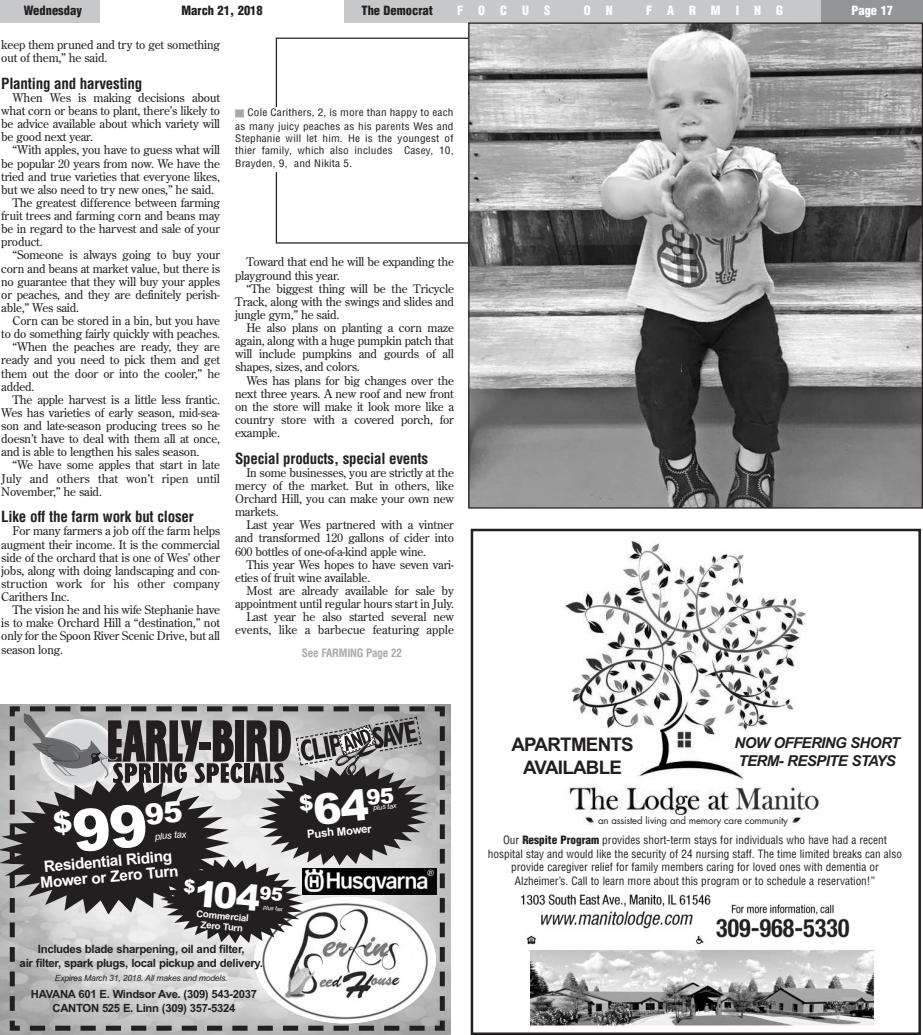
<style>
.page{position:relative;width:923px;height:1035px;background:#fff}
.page>*{position:absolute;margin:0;border:0;box-sizing:border-box;transform-origin:0 0}
.t1{font:900 29.12px "Arial";color:#fff}
.t2{font:900 21.38px "Arial";color:#fff}
.t3{font:700 18.75px/22.5px "Arial";letter-spacing:-.04em;color:#231f20;text-align:center}
.t4{font:900 18px "Arial";color:#fff}
.t5{font:700 15.5px/15.5px "Arial";color:#fff;text-align:center}
.t6{font:700 condensed 15px "Helvetica";letter-spacing:-.015em;color:#231f20}
.t7{font:italic 700 15px/18px "Arial";letter-spacing:-.04em;color:#231f20}
.t8{font:900 condensed 12.5px "Helvetica";color:#231f20}
.t9{font:900 condensed 12.5px "Helvetica";letter-spacing:1.2em;color:#fff}
.t10{font:11.88px/13.1px "Century Old Style";letter-spacing:-.015em;color:#231f20;text-align:justify}
.t11{font:11.88px "Century Old Style";letter-spacing:.005em;color:#231f20}
.t12{font:700 11.5px/13.8px "Arial";letter-spacing:-.03em;color:#231f20;text-align:center}
.t13{font:700 11.38px "Arial";color:#fff}
.t14{font:condensed 11.25px/13.5px "Helvetica";color:#231f20;text-align:center}
.t15{font:700 11.25px/13.5px "Arial";letter-spacing:-.03em;color:#231f20;text-align:center}
.t16{font:700 condensed 11.25px "Helvetica";letter-spacing:-.025em;color:#a7a9ac}
.t17{font:condensed 10.12px/12.2px "Helvetica";letter-spacing:.015em;color:#231f20;scale:1.11 1}
.t18{font:italic 9.75px "Arial";color:#fff}
.t19{font:9.62px "Futura";letter-spacing:-.02em;color:#231f20}
.t20{font:700 9.62px/10.8px "Arial";color:#fff;text-align:center}
.t21{font:8.88px "Helvetica";color:#fff}
.t22{font:italic 8.62px "Arial";letter-spacing:-.03em;color:#231f20}
.t23{font:italic 7.12px "Arial";color:#fff}
.t24{font:italic 6px "Arial";color:#fff}
.s1{color:#a7a9ac}
.s2{font-size:42.62px;color:#231f20}
.s3{font-size:42.62px}
.s4{font-size:58.12px;color:#231f20}
.s5{font-size:58.12px}
.s6{font-size:36px;color:#231f20}
.s7{font-size:36px}
.s8{font-weight:900}
</style>
<div class="page">
<div style="left:0;top:0;width:922px;height:22px;background:#c6c8ca"></div>
<div style="left:101px;top:0;width:243px;height:22px;background:#fff"></div>
<div style="left:821px;top:0;width:101px;height:22px;background:#939598"></div>
<div style="left:470px;top:529px;width:450px;height:506px;border:2px solid #231f20"></div>
<img style="left:563px;top:540px;width:257px;height:288px">
<img style="left:716px;top:904px;width:133px;height:34px">
<img style="left:521px;top:894px;width:189px;height:51px">
<div style="left:539px;top:933px;width:153px;height:13px;background:#fff"></div>
<img style="left:530px;top:950px;width:343px;height:76px">
<div style="left:594px;top:816px;width:197px;height:11px;background:#fff"></div>
<svg style="left:0;top:705px;width:447px;height:328px;background:#908f8f"></svg>
<img style="left:302px;top:869px;width:134px;height:26px">
<div style="left:276px;top:38px;width:228px;height:206px;border:1px solid #231f20"></div>
<div style="left:234px;top:108px;width:221px;height:64px;background:#fff"></div>
<img style="left:470px;top:24px;width:450px;height:483px">
<p class="t8" style="left:181px;top:5px;width:83px">March 21, 2018</p>
<p class="t9" style="left:457px;top:5px;width:95px">FOCUS</p>
<p class="t9" style="left:584px;top:5px;width:30px">O N</p>
<p class="t9" style="left:646px;top:5px;width:138px">FARMING</p>
<p class="t9" style="left:851px;top:5px;width:43px">Page 17</p>
<p class="t8" style="left:24px;top:5px;width:60px">Wednesday</p>
<p class="t8" style="left:361px;top:5px;width:73px">The Democrat</p>
<p class="t10" style="left:1px;top:39px;width:220px">keep them pruned and try to get something out of them,” he said.</p>
<p class="t6" style="left:1px;top:78px;width:143px">Planting and harvesting</p>
<p class="t10" style="left:1px;top:92px;width:220px;text-indent:11px">When Wes is making decisions about what corn or beans to plant, there’s likely to be advice available about which variety will be good next year.</p>
<p class="t10" style="left:13px;top:144px;width:209px">“With apples, you have to guess what will</p>
<p class="t10" style="left:1px;top:158px;width:220px">be popular 20 years from now. We have the</p>
<p class="t10" style="left:1px;top:171px;width:220px">tried and true varieties that everyone likes,</p>
<p class="t10" style="left:1px;top:184px;width:214px">but we also need to try new ones,” he said.</p>
<p class="t10" style="left:13px;top:197px;width:209px">The greatest difference between farming</p>
<p class="t10" style="left:1px;top:210px;width:220px">fruit trees and farming corn and beans may</p>
<p class="t10" style="left:1px;top:223px;width:220px">be in regard to the harvest and sale of your</p>
<p class="t10" style="left:1px;top:236px;width:43px">product.</p>
<p class="t10" style="left:13px;top:249px;width:209px">“Someone is always going to buy your</p>
<p class="t10" style="left:1px;top:263px;width:220px">corn and beans at market value, but there is</p>
<p class="t10" style="left:1px;top:276px;width:220px">no guarantee that they will buy your apples</p>
<p class="t10" style="left:1px;top:289px;width:220px">or peaches, and they are definitely perish-</p>
<p class="t10" style="left:1px;top:302px;width:79px">able,” Wes said.</p>
<p class="t10" style="left:13px;top:315px;width:209px">Corn can be stored in a bin, but you have</p>
<p class="t10" style="left:1px;top:328px;width:220px">to do something fairly quickly with peaches.</p>
<p class="t10" style="left:13px;top:341px;width:209px">“When the peaches are ready, they are</p>
<p class="t10" style="left:1px;top:354px;width:220px">ready and you need to pick them and get</p>
<p class="t10" style="left:1px;top:368px;width:220px">them out the door or into the cooler,” he</p>
<p class="t10" style="left:1px;top:381px;width:35px">added.</p>
<p class="t10" style="left:13px;top:394px;width:209px">The apple harvest is a little less frantic.</p>
<p class="t10" style="left:1px;top:407px;width:220px">Wes has varieties of early season, mid-sea-</p>
<p class="t10" style="left:1px;top:420px;width:220px">son and late-season producing trees so he</p>
<p class="t10" style="left:1px;top:433px;width:220px">doesn’t have to deal with them all at once,</p>
<p class="t10" style="left:1px;top:446px;width:200px">and is able to lengthen his sales season.</p>
<p class="t10" style="left:13px;top:459px;width:209px">“We have some apples that start in late</p>
<p class="t11" style="left:1px;top:473px;width:220px">July and others that won’t ripen until</p>
<p class="t10" style="left:1px;top:486px;width:102px">November,” he said.</p>
<p class="t6" style="left:1px;top:511px;width:194px">Like off the farm work but closer</p>
<p class="t10" style="left:1px;top:525px;width:220px;text-indent:11px">For many farmers a job off the farm helps augment their income. It is the commercial side of the orchard that is one of Wes’ other jobs, along with doing landscaping and con&shy;struction work for his other company Carithers Inc.</p>
<p class="t10" style="left:1px;top:604px;width:220px;text-indent:11px">The vision he and his wife Stephanie have is to make Orchard Hill a “destination,” not only for the Spoon River Scenic Drive, but all season long.</p>
<p class="t17" style="left:235px;top:107px;width:198px;line-height:13.5px"><span class="s1">■</span> Cole Carithers, 2, is more than happy to each as many juicy peaches as his parents Wes and</p>
<p class="t17" style="left:235px;top:133px;width:198px;text-align:justify">Stephanie will let him. He is the youngest of thier family, which also includes Casey, 10, Brayden, 9, and Nikita 5.</p>
<p class="t10" style="left:235px;top:256px;width:220px;text-indent:11px">Toward that end he will be expanding the playground this year.</p>
<p class="t10" style="left:235px;top:283px;width:220px;text-indent:11px">“The biggest thing will be the Tricycle Track, along with the swings and slides and jungle gym,” he said.</p>
<p class="t10" style="left:235px;top:322px;width:220px;text-indent:11px">He also plans on planting a corn maze again, along with a huge pumpkin patch that will include pumpkins and gourds of all shapes, sizes, and colors.</p>
<p class="t10" style="left:235px;top:375px;width:220px;text-indent:11px">Wes has plans for big changes over the next three years. A new roof and new front on the store will make it look more like a country store with a covered porch, for example.</p>
<p class="t6" style="left:235px;top:452px;width:194px">Special products, special events</p>
<p class="t10" style="left:235px;top:467px;width:220px;text-indent:11px">In some businesses, you are strictly at the mercy of the market. But in others, like Orchard Hill, you can make your own new markets.</p>
<p class="t10" style="left:235px;top:519px;width:220px;text-indent:11px">Last year Wes partnered with a vintner and transformed 120 gallons of cider into 600 bottles of one-of-a-kind apple wine.</p>
<p class="t10" style="left:235px;top:559px;width:220px;text-indent:11px">This year Wes hopes to have seven vari&shy;eties of fruit wine available.</p>
<p class="t10" style="left:235px;top:585px;width:220px;text-align:right">Most are already available for sale by appointment until regular hours start in July.<br>Last year he also started several new events, like a barbecue featuring apple</p>
<p class="t16" style="left:302px;top:648px;width:102px">See FARMING Page 22</p>
<h2 class="t2" style="left:278px;top:793px;width:117px;rotate:-5deg"><span class="s2">.</span> $<span class="s3">64</span>95</h2>
<p class="t13" style="left:307px;top:830px;width:66px;rotate:-5deg">Push Mower</p>
<h1 class="t1" style="left:25px;top:808px;width:159px;rotate:-5deg"><span class="s4">.</span> $<span class="s5">99</span>95</h1>
<p class="t23" style="left:373px;top:804px;width:25px;rotate:-5deg">plus tax</p>
<p class="t18" style="left:154px;top:831px;width:33px;rotate:-5deg">plus tax</p>
<h3 class="t5" style="left:39px;top:861px;width:140px;rotate:-5deg">Residential Riding<br>Mower or Zero Turn</h3>
<h3 class="t4" style="left:168px;top:874px;width:118px;rotate:5deg"><span class="s6">.</span> $<span class="s7">104</span>95</h3>
<p class="t20" style="left:197px;top:909px;width:54px;rotate:5deg">Commercial<br>Zero Turn</p>
<p class="t24" style="left:263px;top:904px;width:21px;rotate:5deg">plus tax</p>
<p class="t12" style="left:20px;top:943px;width:245px">Includes blade sharpening, oil and filter,<br>air filter, spark plugs, local pickup and delivery.</p>
<p class="t22" style="left:55px;top:973px;width:174px">Expires March 31, 2018. All makes and models.</p>
<p class="t15" style="left:31px;top:989px;width:228px">HAVANA 601 E. Windsor Ave. (309) 543-2037<br>CANTON 525 E. Linn (309) 357-5324</p>
<p class="t21" style="left:427px;top:870px;width:8px">®</p>
<h3 class="t3" style="left:511px;top:735px;width:124px">APARTMENTS<br>AVAILABLE</h3>
<p class="t7" style="left:734px;top:734px;width:167px">NOW OFFERING SHORT<br>TERM- RESPITE STAYS</p>
<p class="t19" style="left:598px;top:816px;width:191px">an assisted living and memory care community</p>
<p class="t14" style="left:488px;top:834px;width:415px">Our <span class="s8">Respite Program</span> provides short-term stays for individuals who have had a recent hospital stay and would like the security of 24 nursing staff. The time limited breaks can also provide caregiver relief for family members caring for loved ones with dementia or Alzheimer’s. Call to learn more about this program or to schedule a reservation!”</p>
</div>
